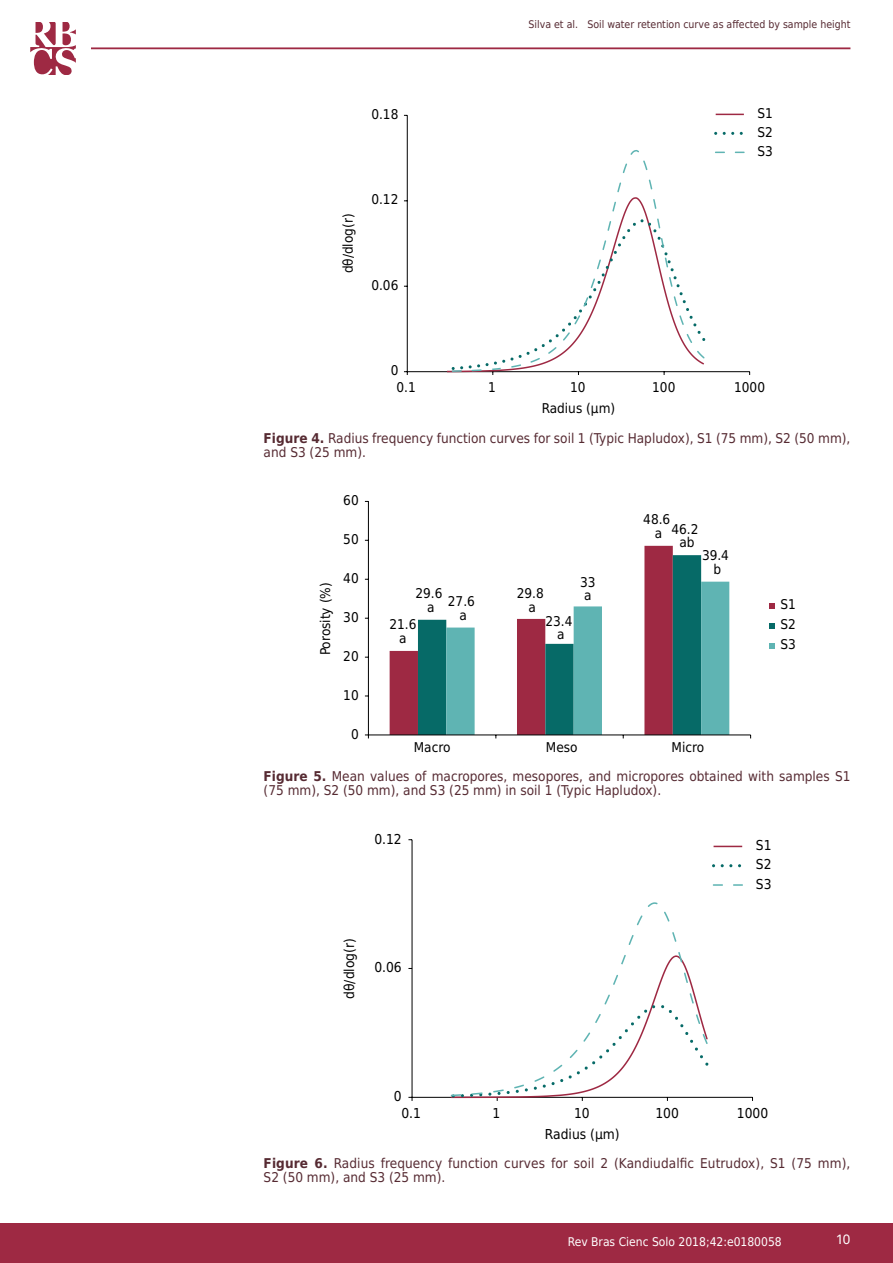
<style>
.page{position:relative;width:893px;height:1263px;background:#fff}
.page>*{position:absolute;margin:0;border:0;box-sizing:border-box;transform-origin:0 0}
.t1{font:13.65px/19.4px "DejaVu Sans Condensed";color:#000;text-align:justify}
.t2{font:13.5px/14.2px "DejaVu Sans Condensed";color:#562a32}
.t3{font:13.5px/13.6px "DejaVu Sans Condensed";color:#000;text-align:center}
.t4{font:13.5px "Akkurat Pro";color:#fff}
.t5{font:12px "DejaVu Sans Condensed";color:#fff}
.t6{font:10.5px "DejaVu Sans Condensed";color:#562a32}
.s1{font-weight:700}
</style>
<div class="page">
<div style="left:0;top:1223px;width:893px;height:40px;background:#9e2943"></div>
<hr style="left:91px;top:47px;width:759px;height:2px;background:#9e2943">
<svg style="left:30px;top:22px;width:46px;height:52px"></svg>
<svg style="left:390px;top:546px;width:283px;height:188px"></svg>
<svg style="left:418px;top:555px;width:283px;height:179px"></svg>
<svg style="left:769px;top:603px;width:6px;height:5px"></svg>
<svg style="left:769px;top:623px;width:6px;height:5px"></svg>
<svg style="left:769px;top:643px;width:6px;height:5px"></svg>
<hr style="left:368px;top:501px;width:1px;height:234px;background:#000">
<hr style="left:368px;top:734px;width:383px;height:1px;background:#000">
<svg style="left:446px;top:582px;width:283px;height:156px"></svg>
<hr style="left:412px;top:840px;width:1px;height:257px;background:#000">
<hr style="left:412px;top:1097px;width:340px;height:1px;background:#000">
<svg style="left:451px;top:1063px;width:258px;height:38px"></svg>
<svg style="left:451px;top:902px;width:257px;height:194px"></svg>
<svg style="left:714px;top:846px;width:28px;height:1px"></svg>
<svg style="left:721px;top:864px;width:11px;height:3px"></svg>
<svg style="left:713px;top:884px;width:10px;height:2px"></svg>
<svg style="left:733px;top:884px;width:10px;height:2px"></svg>
<hr style="left:407px;top:115px;width:1px;height:257px;background:#000">
<hr style="left:407px;top:371px;width:343px;height:1px;background:#000">
<svg style="left:452px;top:150px;width:253px;height:222px"></svg>
<svg style="left:716px;top:114px;width:28px;height:1px"></svg>
<svg style="left:723px;top:132px;width:11px;height:3px"></svg>
<p class="t6" style="left:529px;top:16px;width:323px">Silva et al. Soil water retention curve as affected by sample height</p>
<p class="t3" style="left:371px;top:107px;width:29px">0.18</p>
<p class="t3" style="left:341px;top:273px;width:61px;rotate:-90deg">dθ/dlog(r)</p>
<p class="t3" style="left:371px;top:192px;width:29px">0.12</p>
<p class="t3" style="left:371px;top:278px;width:29px">0.06</p>
<p class="t3" style="left:757px;top:103px;width:17px;line-height:19px;text-align:justify">S1<br>S2<br>S3</p>
<p class="t3" style="left:391px;top:363px;width:9px">0</p>
<p class="t3" style="left:397px;top:380px;width:21px">0.1</p>
<p class="t3" style="left:488px;top:380px;width:9px">1</p>
<p class="t3" style="left:570px;top:380px;width:17px">10</p>
<p class="t3" style="left:652px;top:380px;width:25px">100</p>
<p class="t3" style="left:734px;top:380px;width:32px">1000</p>
<p class="t3" style="left:542px;top:401px;width:75px">Radius (μm)</p>
<p class="t2" style="left:264px;top:430px;width:588px"><span class="s1">Figure 4.</span> Radius frequency function curves for soil 1 (Typic Hapludox), S1 (75 mm), S2 (50 mm), and S3 (25 mm).</p>
<p class="t3" style="left:343px;top:493px;width:17px">60</p>
<p class="t3" style="left:343px;top:532px;width:17px">50</p>
<p class="t3" style="left:318px;top:655px;width:74px;rotate:-90deg">Porosity (%)</p>
<p class="t3" style="left:343px;top:571px;width:17px">40</p>
<p class="t3" style="left:343px;top:610px;width:17px">30</p>
<p class="t3" style="left:343px;top:649px;width:17px">20</p>
<p class="t3" style="left:343px;top:688px;width:17px">10</p>
<p class="t3" style="left:351px;top:727px;width:9px">0</p>
<p class="t3" style="left:643px;top:512px;width:29px">48.6 a</p>
<p class="t3" style="left:671px;top:522px;width:29px">46.2 ab</p>
<p class="t3" style="left:415px;top:586px;width:29px">29.6 a</p>
<p class="t3" style="left:448px;top:594px;width:29px">27.6 a</p>
<p class="t3" style="left:389px;top:617px;width:29px">21.6 a</p>
<p class="t3" style="left:517px;top:586px;width:29px">29.8 a</p>
<p class="t3" style="left:545px;top:614px;width:29px">23.4 a</p>
<p class="t3" style="left:580px;top:575px;width:17px;text-align:left">33 a</p>
<p class="t3" style="left:702px;top:548px;width:29px">39.4 b</p>
<p class="t3" style="left:414px;top:740px;width:38px">Macro</p>
<p class="t3" style="left:546px;top:740px;width:33px">Meso</p>
<p class="t3" style="left:672px;top:740px;width:34px">Micro</p>
<p class="t3" style="left:780px;top:594px;width:17px;line-height:20px;text-align:justify">S1<br>S2<br>S3</p>
<p class="t2" style="left:264px;top:769px;width:588px"><span class="s1">Figure 5.</span> Mean values of macropores, mesopores, and micropores obtained with samples S1 (75 mm), S2 (50 mm), and S3 (25 mm) in soil 1 (Typic Hapludox).</p>
<p class="t1" style="left:374px;top:829px;width:29px">0.12</p>
<p class="t1" style="left:339px;top:999px;width:62px;rotate:-90deg">dθ/dlog(r)</p>
<p class="t1" style="left:374px;top:957px;width:29px">0.06</p>
<p class="t1" style="left:756px;top:835px;width:17px">S1<br>S2<br>S3</p>
<p class="t1" style="left:394px;top:1086px;width:9px">0</p>
<p class="t1" style="left:401px;top:1103px;width:21px">0.1</p>
<p class="t1" style="left:493px;top:1103px;width:9px">1</p>
<p class="t1" style="left:574px;top:1103px;width:17px">10</p>
<p class="t1" style="left:655px;top:1103px;width:25px">100</p>
<p class="t1" style="left:737px;top:1103px;width:33px">1000</p>
<p class="t1" style="left:545px;top:1124px;width:76px">Radius (μm)</p>
<p class="t2" style="left:264px;top:1156px;width:588px"><span class="s1">Figure 6.</span> Radius frequency function curves for soil 2 (Kandiudalfic Eutrudox), S1 (75 mm),<br>S2 (50 mm), and S3 (25 mm).</p>
<p class="t5" style="left:568px;top:1231px;width:215px">Rev Bras Cienc Solo 2018;42:e0180058</p>
<p class="t4" style="left:836px;top:1231px;width:16px">10</p>
</div>
